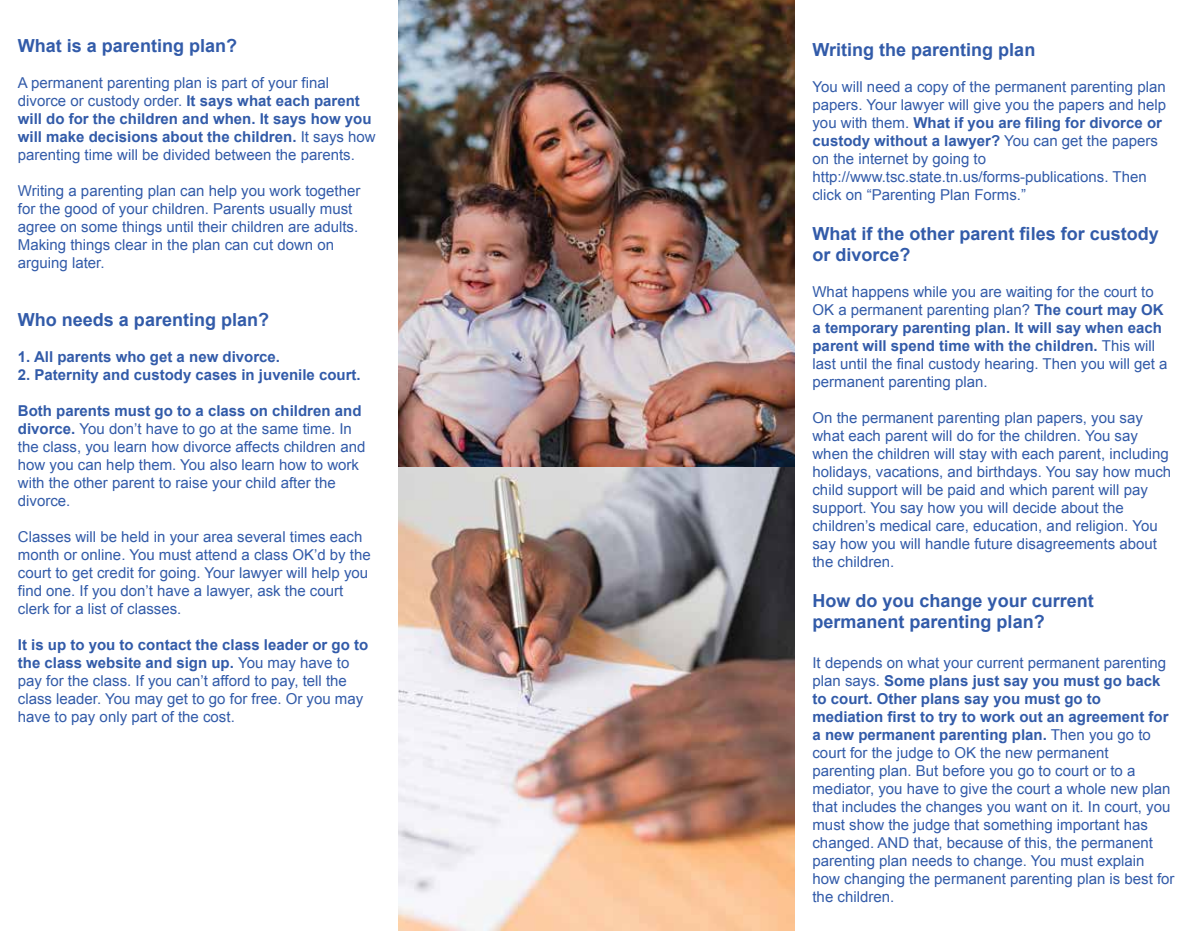
<style>
.page{position:relative;width:1201px;height:931px;background:#fff}
.page>*{position:absolute;margin:0;border:0;box-sizing:border-box;transform-origin:0 0}
.t1{font:700 18px/21.6px "Arial";color:#325ba9}
.t2{font:15px/18px "Arial";color:#325ba9}
.t3{font:700 15px "Arial";color:#325ba9}
.s1{font-weight:700}
</style>
<div class="page">
<img style="left:399px;top:0;width:395px;height:931px">
<p class="t1" style="left:18px;top:35px;width:221px">What is a parenting plan?</p>
<p class="t2" style="left:18px;top:74px;width:359px">A permanent parenting plan is part of your final divorce or custody order. <span class="s1">It says what each parent will do for the children and when. It says how you will make decisions about the children.</span> It says how parenting time will be divided between the parents.</p>
<p class="t2" style="left:18px;top:182px;width:344px">Writing a parenting plan can help you work together for the good of your children. Parents usually must agree on some things until their children are adults.<br>Making things clear in the plan can cut down on arguing later.</p>
<p class="t1" style="left:18px;top:309px;width:253px">Who needs a parenting plan?</p>
<p class="t3" style="left:18px;top:348px;width:264px">1. All parents who get a new divorce.</p>
<p class="t3" style="left:18px;top:366px;width:344px">2. Paternity and custody cases in juvenile court.</p>
<p class="t2" style="left:18px;top:402px;width:349px"><span class="s1">Both parents must go to a class on children and divorce.</span> You don’t have to go at the same time. In the class, you learn how divorce affects children and how you can help them. You also learn how to work with the other parent to raise your child after the divorce.</p>
<p class="t2" style="left:18px;top:528px;width:354px">Classes will be held in your area several times each month or online. You must attend a class OK’d by the court to get credit for going. Your lawyer will help you find one. If you don’t have a lawyer, ask the court clerk for a list of classes.</p>
<p class="t2" style="left:18px;top:636px;width:352px"><span class="s1">It is up to you to contact the class leader or go to the class website and sign up.</span> You may have to pay for the class. If you can’t afford to pay, tell the class leader. You may get to go for free. Or you may have to pay only part of the cost.</p>
<p class="t1" style="left:812px;top:39px;width:224px">Writing the parenting plan</p>
<p class="t2" style="left:812px;top:78px;width:355px">You will need a copy of the permanent parenting plan papers. Your lawyer will give you the papers and help you with them. <span class="s1">What if you are filing for divorce or custody without a lawyer?</span> You can get the papers on the internet by going to http://www.tsc.state.tn.us/forms-publications. Then click on “Parenting Plan Forms.”</p>
<p class="t1" style="left:812px;top:222px;width:348px">What if the other parent files for custody or divorce?</p>
<p class="t2" style="left:812px;top:283px;width:356px">What happens while you are waiting for the court to OK a permanent parenting plan? <span class="s1">The court may OK a temporary parenting plan. It will say when each parent will spend time with the children.</span> This will last until the final custody hearing. Then you will get a permanent parenting plan.</p>
<p class="t2" style="left:812px;top:409px;width:360px">On the permanent parenting plan papers, you say what each parent will do for the children. You say when the children will stay with each parent, including holidays, vacations, and birthdays. You say how much child support will be paid and which parent will pay support. You say how you will decide about the children’s medical care, education, and religion. You say how you will handle future disagreements about the children.</p>
<p class="t1" style="left:812px;top:590px;width:283px">How do you change your current permanent parenting plan?</p>
<p class="t2" style="left:812px;top:654px;width:363px">It depends on what your current permanent parenting plan says. <span class="s1">Some plans just say you must go back to court. Other plans say you must go to mediation first to try to work out an agreement for a new permanent parenting plan.</span> Then you go to court for the judge to OK the new permanent parenting plan. But before you go to court or to a mediator, you have to give the court a whole new plan that includes the changes you want on it. In court, you must show the judge that something important has changed. AND that, because of this, the permanent parenting plan needs to change. You must explain how changing the permanent parenting plan is best for the children.</p>
</div>
